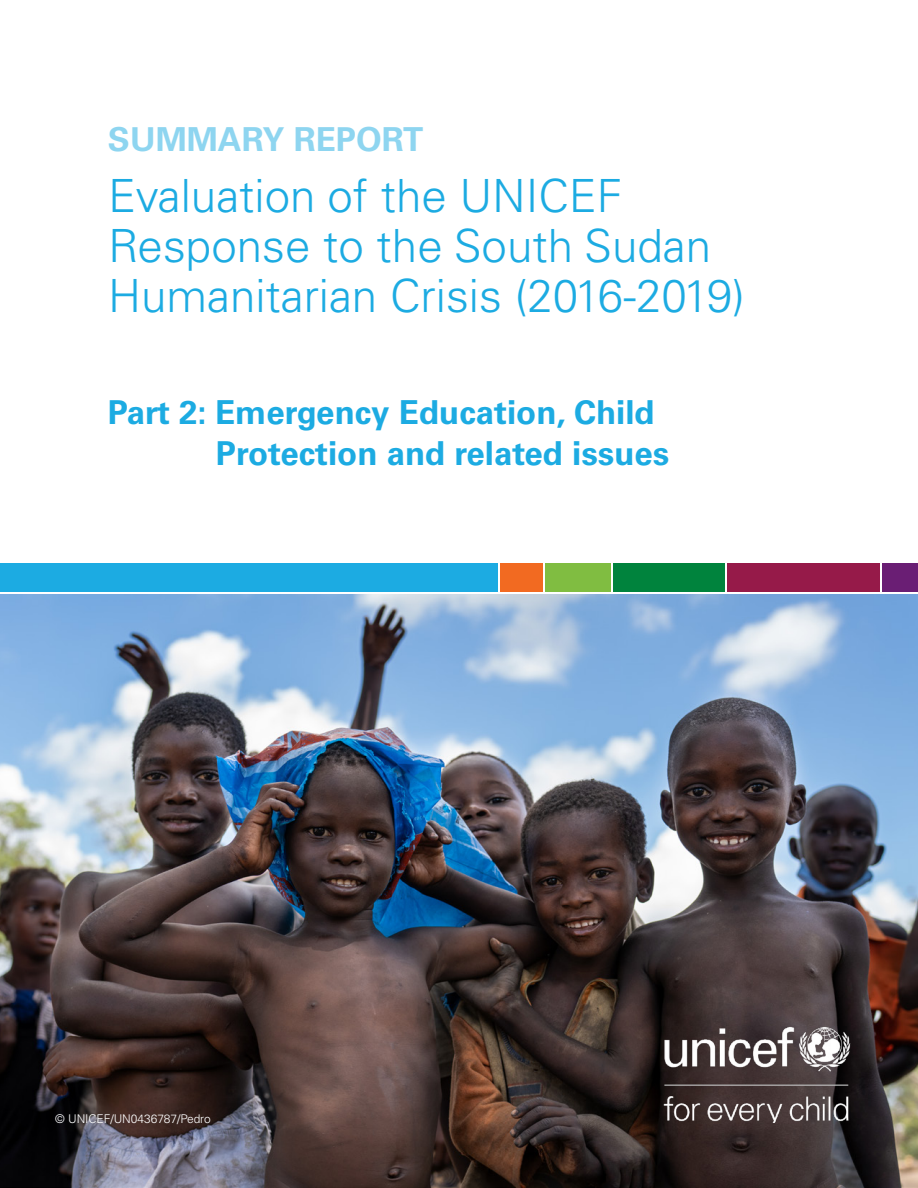
<style>
.page{position:relative;width:918px;height:1188px;background:#fff}
.page>*{position:absolute;margin:0;border:0;box-sizing:border-box;transform-origin:0 0}
.t1{font:300 45.75px/50.2px "Univers LT Pro 45";color:#1cabe2}
.t2{font:700 33px/40.5px "Univers LT Pro 65";color:#1cabe2}
.t3{font:700 33px "Univers LT Pro 65";color:#8ed5f0}
.t4{font:300 12px "Univers LT Pro 45";letter-spacing:-.005em;color:#fff}
</style>
<div class="page">
<img style="left:0;top:595px;width:918px;height:593px">
<div style="left:0;top:564px;width:497px;height:28px;background:#1cabe2"></div>
<div style="left:500px;top:564px;width:42px;height:28px;background:#f26a21"></div>
<div style="left:545px;top:564px;width:66px;height:28px;background:#80bd41"></div>
<div style="left:613px;top:564px;width:112px;height:28px;background:#00833d"></div>
<div style="left:727px;top:564px;width:153px;height:28px;background:#961a49"></div>
<div style="left:882px;top:564px;width:36px;height:28px;background:#6a1e74"></div>
<img style="left:660px;top:1006px;width:204px;height:117px">
<p class="t3" style="left:108px;top:120px;width:317px">SUMMARY REPORT</p>
<p class="t1" style="left:108px;top:171px;width:638px">Evaluation of the UNICEF<br>Response to the South Sudan<br>Humanitarian Crisis (2016-2019)</p>
<p class="t2" style="left:216px;top:393px;width:455px;text-indent:-108px">Part 2: Emergency Education, Child<br>Protection and related issues</p>
<p class="t4" style="left:55px;top:1111px;width:157px">© UNICEF/UN0436787/Pedro</p>
</div>
